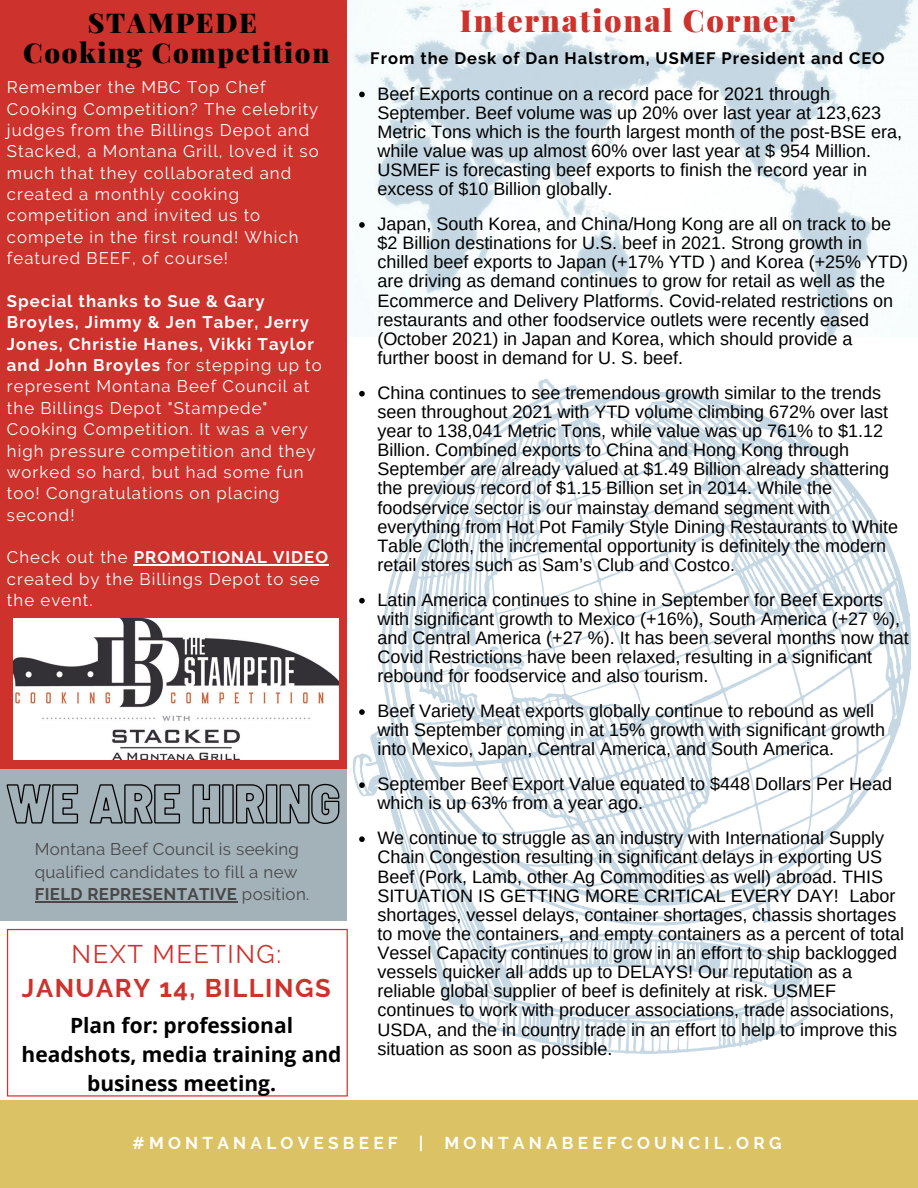
<style>
.page{position:relative;width:918px;height:1188px;background:#fff}
.page>*{position:absolute;margin:0;border:0;box-sizing:border-box;transform-origin:0 0}
.t1{font:900 30.45px "Playfair Display";letter-spacing:.06em;color:#cd322c}
.t2{font:900 27.45px "Playfair Display";letter-spacing:.06em;color:#000}
.t3{font:700 25.5px/33.8px "Raleway";letter-spacing:.06em;color:#cd322c;text-align:center}
.t4{font:700 21px/29.2px "Open Sans";color:#000;text-align:center}
.t5{font:18px/19.2px "Arimo";color:#000}
.t6{font:700 17.1px "Raleway";letter-spacing:.25em;color:#fff}
.t7{font:16.95px/22.5px "Raleway";letter-spacing:.02em;color:#484848}
.t8{font:16.8px/21.3px "Raleway";letter-spacing:.06em;color:#fff}
.t9{font:700 16.5px "Raleway";letter-spacing:.06em;color:#000}
.s1{font-weight:700}
.s2{font-weight:400}
</style>
<div class="page">
<div style="left:0;top:0;width:346px;height:769px;background:#cd322c"></div>
<div style="left:0;top:769px;width:346px;height:152px;background:#a3b1b9"></div>
<div style="left:0;top:1101px;width:918px;height:87px;background:#dbc265"></div>
<svg style="left:353px;top:378px;width:558px;height:676px"></svg>
<img style="left:348px;top:0;width:569px;height:336px">
<svg style="left:7px;top:929px;width:341px;height:168px"></svg>
<img style="left:14px;top:619px;width:325px;height:140px">
<svg style="left:359px;top:92px;width:6px;height:5px"></svg>
<svg style="left:359px;top:222px;width:6px;height:6px"></svg>
<svg style="left:359px;top:391px;width:6px;height:6px"></svg>
<svg style="left:359px;top:598px;width:6px;height:6px"></svg>
<svg style="left:359px;top:709px;width:6px;height:6px"></svg>
<svg style="left:359px;top:782px;width:6px;height:6px"></svg>
<svg style="left:359px;top:836px;width:6px;height:6px"></svg>
<hr style="left:35px;top:901px;width:202px;height:1px;background:#484848">
<hr style="left:134px;top:565px;width:195px;height:1px;background:#fff">
<svg style="left:6px;top:783px;width:334px;height:41px"></svg>
<p class="t2" style="left:88px;top:3px;width:171px">STAMPEDE</p>
<p class="t2" style="left:23px;top:33px;width:308px">Cooking Competition</p>
<p class="t8" style="left:7px;top:77px;width:313px">Remember the MBC Top Chef<br>Cooking Competition? The celebrity judges from the Billings Depot and<br>Stacked, a Montana Grill, loved it so much that they collaborated and created a monthly cooking competition and invited us to compete in the first round! Which featured BEEF, of course!</p>
<p class="t8" style="left:7px;top:290px;width:316px"><span class="s1">Special thanks to Sue &amp; Gary<br>Broyles, Jimmy &amp; Jen Taber, Jerry<br>Jones, Christie Hanes, Vikki Taylor and John Broyles</span> for stepping up to represent Montana Beef Council at the Billings Depot "Stampede"<br>Cooking Competition. It was a very high pressure competition and they worked so hard, but had some fun too! Congratulations on placing second!</p>
<p class="t8" style="left:7px;top:547px;width:323px">Check out the <span class="s1">PROMOTIONAL VIDEO </span>created by the Billings Depot to see the event.</p>
<p class="t7" style="left:35px;top:838px;width:276px">Montana Beef Council is seeking qualified candidates to fill a new<br><span class="s1">FIELD REPRESENTATIVE</span> position.</p>
<p class="t3" style="left:22px;top:937px;width:310px"><span class="s2">NEXT MEETING:<br></span>JANUARY 14, BILLINGS</p>
<p class="t4" style="left:22px;top:1010px;width:322px">Plan for: professional headshots, media training and business meeting.</p>
<p class="t1" style="left:460px;top:-1px;width:337px">International Corner</p>
<p class="t9" style="left:370px;top:48px;width:516px">From the Desk of Dan Halstrom, USMEF President and CEO</p>
<p class="t5" style="left:377px;top:84px;width:526px">Beef Exports continue on a record pace for 2021 through September. Beef volume was up 20% over last year at 123,623<br>Metric Tons which is the fourth largest month of the post-BSE era, while value was up almost 60% over last year at $ 954 Million.<br>USMEF is forecasting beef exports to finish the record year in excess of $10 Billion globally.</p>
<p class="t5" style="left:377px;top:214px;width:532px">Japan, South Korea, and China/Hong Kong are all on track to be $2 Billion destinations for U.S. beef in 2021. Strong growth in chilled beef exports to Japan (+17% YTD ) and Korea (+25% YTD) are driving as demand continues to grow for retail as well as the Ecommerce and Delivery Platforms. Covid-related restrictions on restaurants and other foodservice outlets were recently eased (October 2021) in Japan and Korea, which should provide a further boost in demand for U. S. beef.</p>
<p class="t5" style="left:377px;top:383px;width:522px">China continues to see tremendous growth similar to the trends seen throughout 2021 with YTD volume climbing 672% over last year to 138,041 Metric Tons, while value was up 761% to $1.12<br>Billion. Combined exports to China and Hong Kong through September are already valued at $1.49 Billion already shattering the previous record of $1.15 Billion set in 2014. While the foodservice sector is our mainstay demand segment with everything from Hot Pot Family Style Dining Restaurants to White Table Cloth, the incremental opportunity is definitely the modern retail stores such as Sam’s Club and Costco.</p>
<p class="t5" style="left:377px;top:590px;width:533px">Latin America continues to shine in September for Beef Exports with significant growth to Mexico (+16%), South America (+27 %), and Central America (+27 %). It has been several months now that Covid Restrictions have been relaxed, resulting in a significant rebound for foodservice and also tourism.</p>
<p class="t5" style="left:377px;top:701px;width:509px">Beef Variety Meat exports globally continue to rebound as well with September coming in at 15% growth with significant growth into Mexico, Japan, Central America, and South America.</p>
<p class="t5" style="left:377px;top:774px;width:516px">September Beef Export Value equated to $448 Dollars Per Head which is up 63% from a year ago.</p>
<p class="t5" style="left:377px;top:828px;width:528px">We continue to struggle as an industry with International Supply Chain Congestion resulting in significant delays in exporting US Beef (Pork, Lamb, other Ag Commodities as well) abroad. THIS SITUATION IS GETTING MORE CRITICAL EVERY DAY! Labor shortages, vessel delays, container shortages, chassis shortages to move the containers, and empty containers as a percent of total Vessel Capacity continues to grow in an effort to ship backlogged vessels quicker all adds up to DELAYS! Our reputation as a reliable global supplier of beef is definitely at risk. USMEF continues to work with producer associations, trade associations, USDA, and the in country trade in an effort to help to improve this situation as soon as possible.</p>
<p class="t6" style="left:132px;top:1133px;width:651px">#MONTANALOVESBEEF | MONTANABEEFCOUNCIL.ORG</p>
</div>
